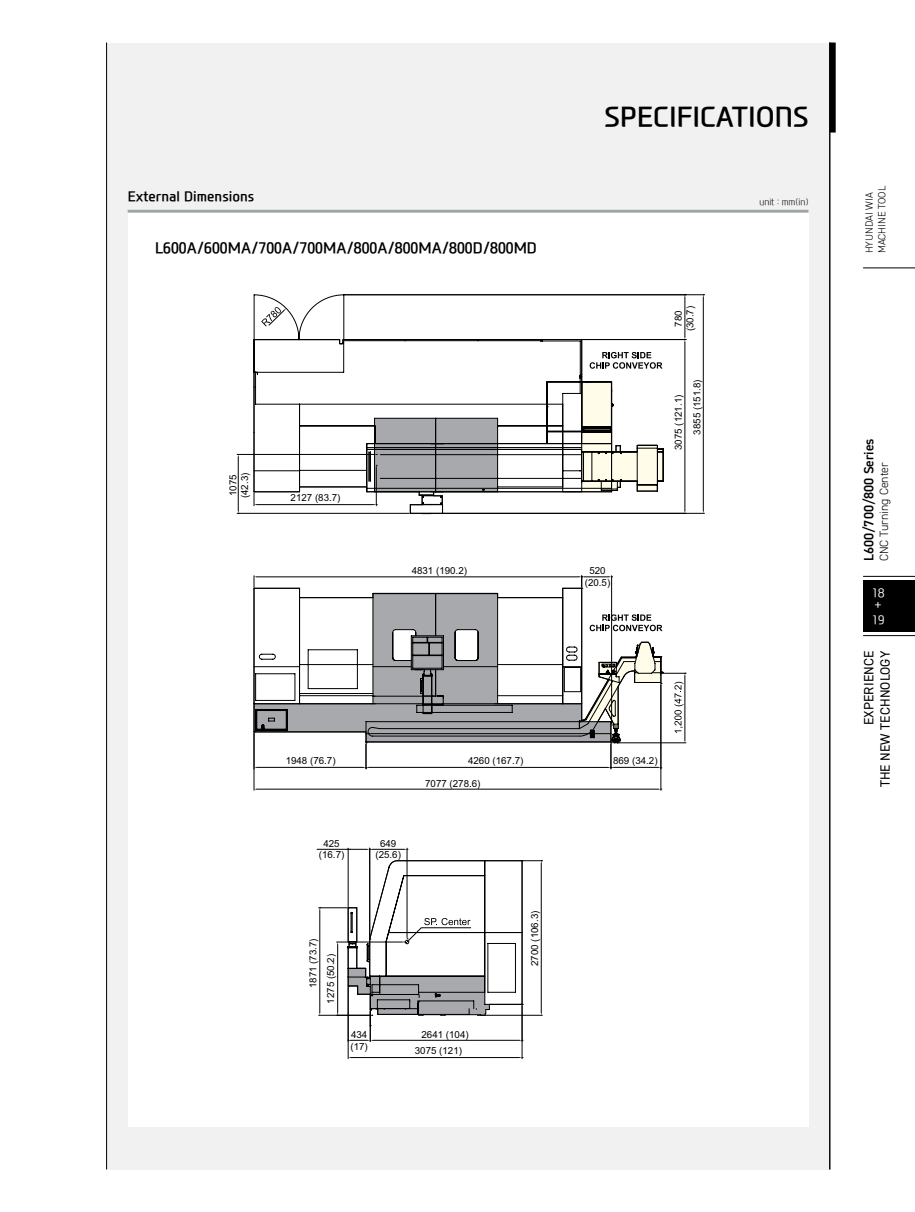
<style>
.page{position:relative;width:915px;height:1212px;background:#fff}
.page>*{position:absolute;margin:0;border:0;box-sizing:border-box;transform-origin:0 0}
.t1{font:700 27px "Modern H";color:#000}
.t2{font:700 15px "Modern H";color:#000}
.t3{font:13.5px/16.2px "DIN2014";letter-spacing:.01em;color:#000;text-align:right}
.t4{font:700 13.5px "Modern H";color:#000}
.t5{font:600 13.5px "DIN2014";color:#000}
.t6{font:300 12px "DIN2014";color:#000}
.t7{font:300 12px/12px "Modern H";color:#fff}
.t8{font:300 10.5px/12.6px "DIN2014";color:#000}
.t9{font:9.75px/11.7px "Arial";color:#000;text-align:center}
.t10{font:300 9px "Modern H Eco";color:#000}
</style>
<div class="page">
<div style="left:106px;top:43px;width:723px;height:1126px;background:#f1f1f1"></div>
<div style="left:128px;top:210px;width:680px;height:917px;background:#fff"></div>
<hr style="left:684px;top:342px;width:1px;height:168px;background:#000">
<hr style="left:582px;top:339px;width:103px;height:1px;background:#000">
<hr style="left:684px;top:298px;width:1px;height:39px;background:#000">
<hr style="left:443px;top:513px;width:261px;height:1px;background:#000">
<hr style="left:345px;top:294px;width:359px;height:1px;background:#000">
<hr style="left:702px;top:298px;width:1px;height:212px;background:#000">
<hr style="left:237px;top:454px;width:138px;height:1px;background:#000">
<hr style="left:237px;top:513px;width:172px;height:1px;background:#000">
<hr style="left:238px;top:457px;width:1px;height:53px;background:#000">
<svg style="left:253px;top:294px;width:410px;height:45px"></svg>
<svg style="left:261px;top:307px;width:25px;height:19px"></svg>
<svg style="left:253px;top:339px;width:411px;height:175px"></svg>
<hr style="left:254px;top:733px;width:1px;height:57px;background:#000">
<hr style="left:660px;top:684px;width:1px;height:106px;background:#000">
<hr style="left:257px;top:789px;width:400px;height:1px;background:#000">
<svg style="left:253px;top:576px;width:432px;height:193px"></svg>
<svg style="left:253px;top:587px;width:408px;height:156px"></svg>
<hr style="left:373px;top:1040px;width:146px;height:1px;background:#000">
<hr style="left:370px;top:1011px;width:1px;height:30px;background:#000">
<svg style="left:349px;top:1040px;width:24px;height:1px"></svg>
<hr style="left:348px;top:987px;width:1px;height:72px;background:#000">
<hr style="left:521px;top:1005px;width:1px;height:54px;background:#000">
<hr style="left:351px;top:1057px;width:168px;height:1px;background:#000">
<hr style="left:406px;top:848px;width:1px;height:89px;background:#000">
<hr style="left:372px;top:849px;width:32px;height:1px;background:#000">
<hr style="left:348px;top:848px;width:1px;height:58px;background:#000">
<hr style="left:369px;top:848px;width:1px;height:90px;background:#000">
<hr style="left:317px;top:849px;width:50px;height:1px;background:#000">
<svg style="left:318px;top:860px;width:224px;height:167px"></svg>
<hr style="left:128px;top:210px;width:680px;height:3px;background:#9fa4a6">
<div style="left:862px;top:580px;width:52px;height:51px;background:#000"></div>
<hr style="left:862px;top:635px;width:52px;height:1px;background:#000">
<hr style="left:862px;top:576px;width:52px;height:1px;background:#000">
<hr style="left:862px;top:268px;width:52px;height:1px;background:#000">
<div style="left:829px;top:43px;width:6px;height:90px;background:#000"></div>
<hr style="left:829px;top:43px;width:1px;height:1126px;background:#000">
<hr style="left:106px;top:43px;width:1px;height:1126px;background:#000">
<h1 class="t1" style="left:604px;top:98px;width:206px">SPECIFICATIONS</h1>
<h3 class="t4" style="left:128px;top:187px;width:128px">External Dimensions</h3>
<p class="t10" style="left:759px;top:196px;width:51px">unit : mm(in)</p>
<h2 class="t2" style="left:155px;top:238px;width:383px">L600A/600MA/700A/700MA/800A/800MA/800D/800MD</h2>
<p class="t9" style="left:672px;top:331px;width:27px;rotate:-90deg">780 (30.7)</p>
<p class="t9" style="left:227px;top:498px;width:27px;text-align:left;rotate:-90deg">1075 (42.3)</p>
<p class="t9" style="left:290px;top:492px;width:51px">2127 (83.7)</p>
<p class="t9" style="left:411px;top:565px;width:57px">4831 (190.2)</p>
<p class="t9" style="left:584px;top:565px;width:27px">520 (20.5)</p>
<p class="t9" style="left:672px;top:450px;width:57px;rotate:-90deg">3075 (121.1)</p>
<p class="t9" style="left:691px;top:435px;width:57px;rotate:-90deg">3855 (151.8)</p>
<p class="t9" style="left:285px;top:755px;width:51px">1948 (76.7)</p>
<p class="t9" style="left:319px;top:837px;width:27px">425 (16.7)</p>
<p class="t9" style="left:307px;top:988px;width:51px;rotate:-90deg">1871 (73.7)</p>
<p class="t9" style="left:325px;top:1004px;width:51px;rotate:-90deg">1275 (50.2)</p>
<p class="t9" style="left:375px;top:837px;width:27px">649 (25.6)</p>
<p class="t9" style="left:468px;top:755px;width:57px">4260 (167.7)</p>
<p class="t9" style="left:425px;top:777px;width:57px">7077 (278.6)</p>
<p class="t9" style="left:528px;top:966px;width:57px;rotate:-90deg">2700 (106.3)</p>
<p class="t9" style="left:350px;top:1029px;width:19px;text-align:left">434 (17)</p>
<p class="t9" style="left:415px;top:1026px;width:55px;line-height:16.5px;text-align:left;text-indent:7px">2641 (104)<br>3075 (121)</p>
<p class="t9" style="left:613px;top:755px;width:46px">869 (34.2)</p>
<p class="t8" style="left:862px;top:253px;width:69px;rotate:-90deg">HYUNDAI WIA<br>MACHINE TOOL</p>
<h3 class="t5" style="left:859px;top:561px;width:124px;rotate:-90deg">L600/700/800 Series</h3>
<p class="t6" style="left:876px;top:561px;width:100px;rotate:-90deg">CNC Turning Center</p>
<p class="t9" style="left:851px;top:495px;width:51px">2127 (83.7)</p>
<p class="t7" style="left:871px;top:586px;width:14px">18 +</p>
<p class="t7" style="left:871px;top:613px;width:14px">19</p>
<h3 class="t3" style="left:860px;top:787px;width:138px;rotate:-90deg">EXPERIENCE<br>THE NEW TECHNOLOGY</h3>
</div>
